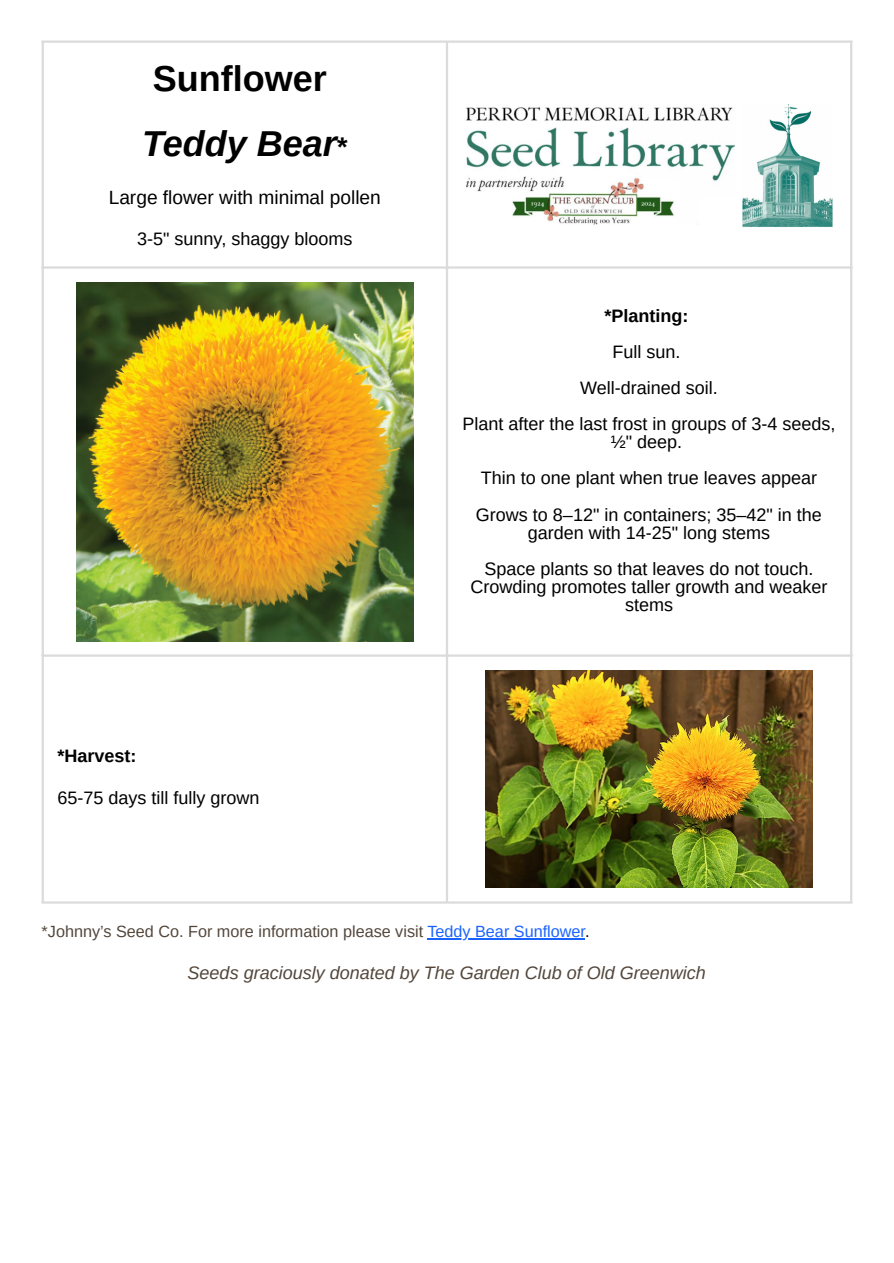
<style>
.page{position:relative;width:894px;height:1263px;background:#fff}
.page>*{position:absolute;margin:0;border:0;box-sizing:border-box;transform-origin:0 0}
.t1{font:italic 700 36px "Arimo";color:#000}
.t2{font:700 36px "Arimo";color:#000}
.t3{font:19.2px "Arimo";color:#000}
.t4{font:18px/18px "Arimo";color:#000;text-align:center}
.t5{font:italic 18px "Arimo";color:#52463b}
.t6{font:700 18px "Arimo";color:#000}
.t7{font:16.2px "Arimo";color:#52463b}
.s1{font-style:normal;font-size:27px}
.s2{color:#1a62ff}
.s3{color:#000}
</style>
<div class="page">
<hr style="left:427px;top:938px;width:158px;height:1px;background:#1a62ff">
<img style="left:466px;top:104px;width:367px;height:123px">
<img style="left:77px;top:282px;width:336px;height:359px">
<img style="left:485px;top:670px;width:327px;height:217px">
<hr style="left:42px;top:43px;width:2px;height:858px;background:#dbdbdb">
<hr style="left:446px;top:43px;width:2px;height:858px;background:#dbdbdb">
<hr style="left:849px;top:43px;width:3px;height:858px;background:#dbdbdb">
<hr style="left:42px;top:40px;width:810px;height:3px;background:#dbdbdb">
<hr style="left:42px;top:266px;width:810px;height:3px;background:#dbdbdb">
<hr style="left:42px;top:654px;width:810px;height:3px;background:#dbdbdb">
<hr style="left:42px;top:901px;width:810px;height:3px;background:#dbdbdb">
<p class="t2" style="left:153px;top:59px;width:175px">Sunflower</p>
<h1 class="t1" style="left:142px;top:124px;width:207px">Teddy Bear<span class="s1">*</span></h1>
<h3 class="t3" style="left:109px;top:186px;width:273px">Large flower with minimal pollen</h3>
<p class="t4" style="left:137px;top:230px;width:217px">3-5" sunny, shaggy blooms</p>
<h1 class="t6" style="left:57px;top:746px;width:81px">*Harvest:</h1>
<p class="t4" style="left:57px;top:789px;width:203px">65-75 days till fully grown</p>
<h1 class="t6" style="left:604px;top:305px;width:85px">*Planting:</h1>
<p class="t4" style="left:612px;top:342px;width:69px">Full sun.</p>
<p class="t4" style="left:580px;top:378px;width:139px">Well-drained soil.</p>
<p class="t4" style="left:462px;top:414px;width:374px">Plant after the last frost in groups of 3-4 seeds, ½" deep.</p>
<p class="t4" style="left:480px;top:468px;width:337px">Thin to one plant when true leaves appear</p>
<p class="t4" style="left:476px;top:505px;width:347px">Grows to 8–12" in containers; 35–42" in the garden with 14-25" long stems</p>
<p class="t4" style="left:470px;top:559px;width:358px">Space plants so that leaves do not touch.<br>Crowding promotes taller growth and weaker stems</p>
<p class="t7" style="left:42px;top:922px;width:549px">*Johnny’s Seed Co. For more information please visit <span class="s2">Teddy Bear Sunflower</span><span class="s3">.</span></p>
<h1 class="t5" style="left:187px;top:962px;width:519px">Seeds graciously donated by The Garden Club of Old Greenwich</h1>
</div>
